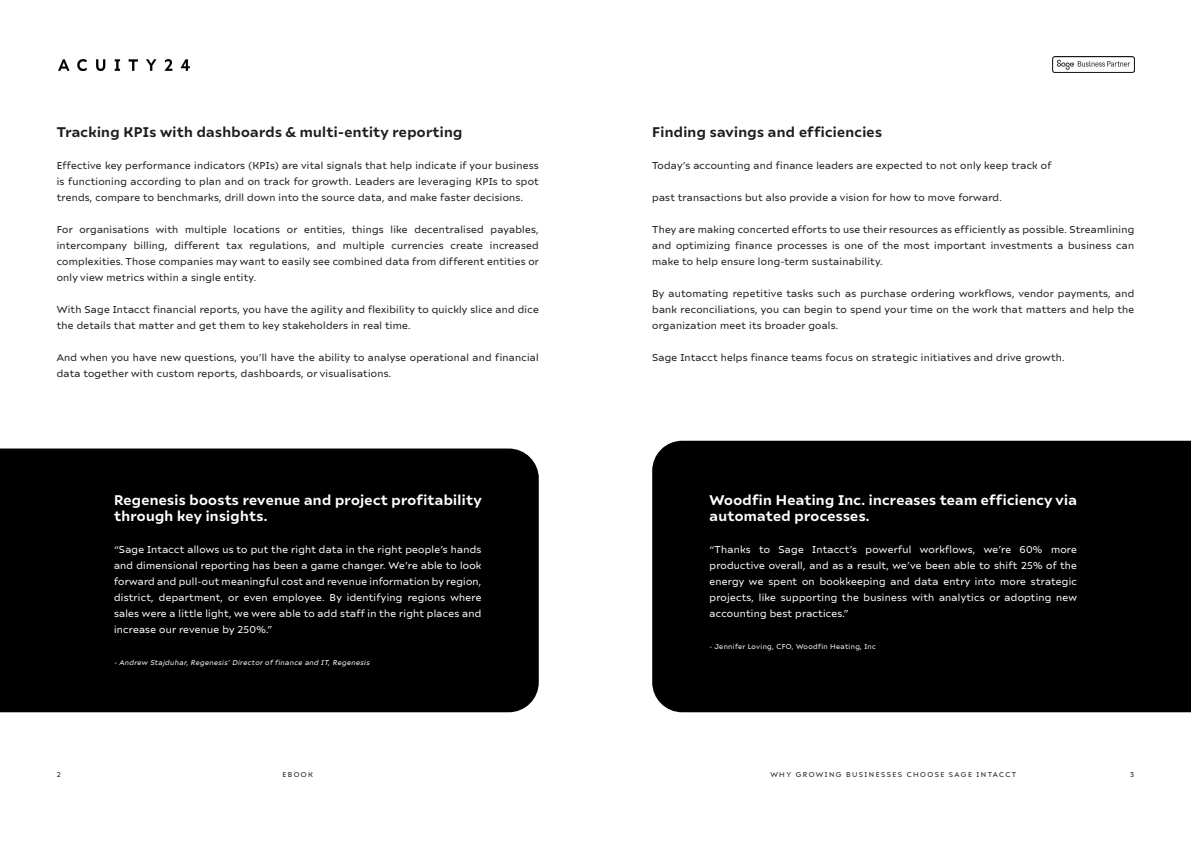
<style>
.page{position:relative;width:1191px;height:842px;background:#fff}
.page>*{position:absolute;margin:0;border:0;box-sizing:border-box;transform-origin:0 0}
.t1{font:700 14px/16px "Ariana Pro";letter-spacing:.025em;color:#fff}
.t2{font:700 14px "Ariana Pro";letter-spacing:.025em;color:#1d1d1b}
.t3{font:10px/16px "Ariana Pro";letter-spacing:.025em;color:#1d1d1b;text-align:justify}
.t4{font:10px/16px "Ariana Pro";letter-spacing:.025em;color:#fff;text-align:justify}
.t5{font:italic 7px "Ariana Pro";letter-spacing:.05em;color:#fff}
.t6{font:7px "Ariana Pro";letter-spacing:.2em;color:#1d1d1b}
.t7{font:7px "Ariana Pro";letter-spacing:.05em;color:#fff}
</style>
<div class="page">
<img style="left:58px;top:59px;width:131px;height:11px">
<img style="left:1052px;top:57px;width:82px;height:16px">
<div style="left:0;top:448px;width:539px;height:264px;background:#000"></div>
<div style="left:652px;top:441px;width:539px;height:271px;background:#000"></div>
<h1 class="t2" style="left:57px;top:122px;width:407px">Tracking KPIs with dashboards &amp; multi-entity reporting</h1>
<p class="t3" style="left:57px;top:157px;width:483px">Effective key performance indicators (KPIs) are vital signals that help indicate if your business is functioning according to plan and on track for growth. Leaders are leveraging KPIs to spot trends, compare to benchmarks, drill down into the source data, and make faster decisions.</p>
<p class="t3" style="left:57px;top:221px;width:484px">For organisations with multiple locations or entities, things like decentralised payables, intercompany billing, different tax regulations, and multiple currencies create increased complexities. Those companies may want to easily see combined data from different entities or only view metrics within a single entity.</p>
<p class="t3" style="left:57px;top:301px;width:483px">With Sage Intacct financial reports, you have the agility and flexibility to quickly slice and dice the details that matter and get them to key stakeholders in real time.</p>
<p class="t3" style="left:57px;top:349px;width:483px">And when you have new questions, you’ll have the ability to analyse operational and financial data together with custom reports, dashboards, or visualisations.</p>
<h1 class="t2" style="left:652px;top:122px;width:231px">Finding savings and efficiencies</h1>
<p class="t3" style="left:652px;top:157px;width:401px">Today’s accounting and finance leaders are expected to not only keep track of</p>
<p class="t3" style="left:652px;top:189px;width:351px">past transactions but also provide a vision for how to move forward.</p>
<p class="t3" style="left:652px;top:221px;width:483px">They are making concerted efforts to use their resources as efficiently as possible. Streamlining and optimizing finance processes is one of the most important investments a business can make to help ensure long-term sustainability.</p>
<p class="t3" style="left:652px;top:285px;width:483px">By automating repetitive tasks such as purchase ordering workflows, vendor payments, and bank reconciliations, you can begin to spend your time on the work that matters and help the organization meet its broader goals.</p>
<p class="t3" style="left:652px;top:349px;width:414px">Sage Intacct helps finance teams focus on strategic initiatives and drive growth.</p>
<h1 class="t1" style="left:114px;top:491px;width:369px">Regenesis boosts revenue and project profitability through key insights.</h1>
<h1 class="t1" style="left:709px;top:491px;width:369px">Woodfin Heating Inc. increases team efficiency via automated processes.</h1>
<p class="t4" style="left:709px;top:541px;width:369px">“Thanks to Sage Intacct’s powerful workflows, we’re 60% more productive overall, and as a result, we’ve been able to shift 25% of the energy we spent on bookkeeping and data entry into more strategic projects, like supporting the business with analytics or adopting new accounting best practices.”</p>
<p class="t7" style="left:709px;top:641px;width:168px">- Jennifer Loving, CFO, Woodfin Heating, Inc</p>
<p class="t4" style="left:114px;top:541px;width:369px">“Sage Intacct allows us to put the right data in the right people’s hands and dimensional reporting has been a game changer. We’re able to look forward and pull-out meaningful cost and revenue information by region, district, department, or even employee. By identifying regions where sales were a little light, we were able to add staff in the right places and increase our revenue by 250%.”</p>
<p class="t5" style="left:114px;top:657px;width:257px">- Andrew Stajduhar, Regenesis’ Director of finance and IT, Regenesis</p>
<p class="t6" style="left:57px;top:769px;width:6px">2</p>
<p class="t6" style="left:282px;top:769px;width:32px">EBOOK</p>
<p class="t6" style="left:770px;top:769px;width:247px">WHY GROWING BUSINESSES CHOOSE SAGE INTACCT</p>
<p class="t6" style="left:1130px;top:769px;width:6px">3</p>
</div>
